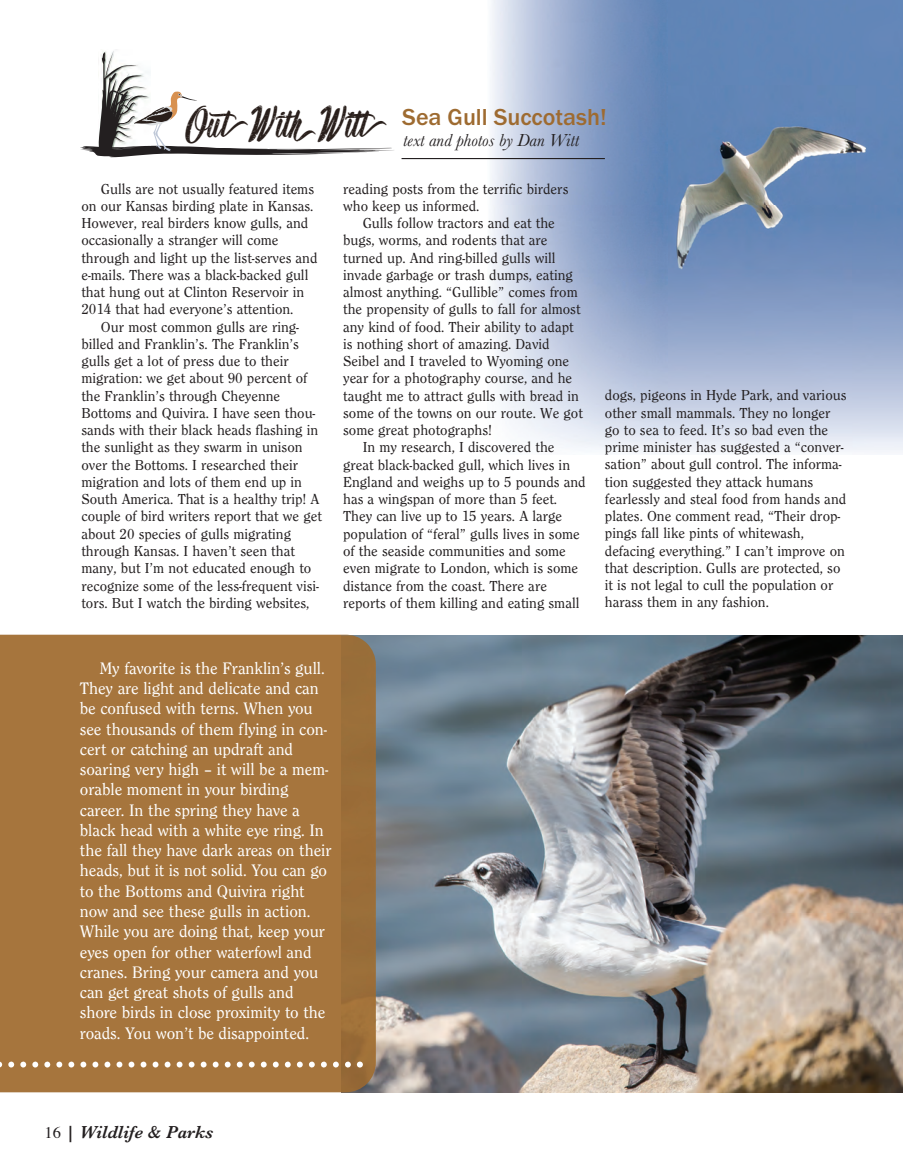
<style>
.page{position:relative;width:903px;height:1173px;background:#fff}
.page>*{position:absolute;margin:0;border:0;box-sizing:border-box;transform-origin:0 0}
.t1{font:36px "Wingman Brush Vintage";color:#291f1b;scale:.8 1}
.t2{font:500 24px "Franklin Gothic";color:#9e6b31}
.t3{font:italic 18px "Baskerville";color:#231f20}
.t4{font:italic 600 18px "Baskerville";color:#231f20}
.t5{font:17.25px/20.2px "Clearface Regular DTC";letter-spacing:-.005em;color:#fff}
.t6{font:15px/17.2px "Clearface Regular DTC";color:#231f20}
.s1{font-family:"Times";font-weight:400;font-style:normal;font-size:16.5px}
</style>
<div class="page">
<img style="left:667px;top:0;width:235px;height:206px">
<img style="left:486px;top:0;width:181px;height:452px">
<img style="left:486px;top:206px;width:1px;height:246px">
<img style="left:667px;top:206px;width:235px;height:247px">
<svg style="left:80px;top:51px;width:314px;height:106px"></svg>
<img style="left:376px;top:635px;width:526px;height:457px">
<hr style="left:401px;top:158px;width:203px;height:1px;background:#231f20">
<div style="left:0;top:634px;width:349px;height:458px;background:#a6753d"></div>
<img style="left:346px;top:635px;width:30px;height:457px">
<svg style="left:0;top:1061px;width:363px;height:6px"></svg>
<p class="t1" style="left:186px;top:105px;width:252px">OutWith Witt</p>
<p class="t6" style="left:101px;top:181px;width:215px">Gulls are not usually featured items</p>
<p class="t6" style="left:81px;top:198px;width:233px">on our Kansas birding plate in Kansas.</p>
<p class="t6" style="left:81px;top:215px;width:228px">However, real birders know gulls, and</p>
<p class="t6" style="left:81px;top:232px;width:198px">occasionally a stranger will come</p>
<p class="t6" style="left:81px;top:250px;width:237px">through and light up the list-serves and</p>
<p class="t6" style="left:81px;top:267px;width:228px">e-mails. There was a black-backed gull</p>
<p class="t6" style="left:81px;top:284px;width:224px">that hung out at Clinton Reservoir in</p>
<p class="t6" style="left:81px;top:301px;width:213px">2014 that had everyone’s attention.</p>
<p class="t6" style="left:101px;top:319px;width:200px">Our most common gulls are ring-</p>
<p class="t6" style="left:81px;top:336px;width:219px">billed and Franklin’s. The Franklin’s</p>
<p class="t6" style="left:81px;top:353px;width:209px">gulls get a lot of press due to their</p>
<p class="t6" style="left:81px;top:370px;width:227px">migration: we get about 90 percent of</p>
<p class="t6" style="left:81px;top:388px;width:200px">the Franklin’s through Cheyenne</p>
<p class="t6" style="left:81px;top:405px;width:235px">Bottoms and Quivira. I have seen thou-</p>
<p class="t6" style="left:81px;top:422px;width:238px">sands with their black heads flashing in</p>
<p class="t6" style="left:81px;top:439px;width:222px">the sunlight as they swarm in unison</p>
<p class="t6" style="left:81px;top:457px;width:218px">over the Bottoms. I researched their</p>
<p class="t6" style="left:81px;top:474px;width:222px">migration and lots of them end up in</p>
<p class="t6" style="left:81px;top:491px;width:239px">South America. That is a healthy trip! A</p>
<p class="t6" style="left:81px;top:508px;width:242px">couple of bird writers report that we get</p>
<p class="t6" style="left:81px;top:526px;width:211px">about 20 species of gulls migrating</p>
<p class="t6" style="left:81px;top:543px;width:215px">through Kansas. I haven’t seen that</p>
<p class="t6" style="left:81px;top:560px;width:231px">many, but I’m not educated enough to</p>
<p class="t6" style="left:81px;top:577px;width:239px">recognize some of the less-frequent visi-</p>
<p class="t6" style="left:81px;top:595px;width:229px">tors. But I watch the birding websites,</p>
<p class="t2" style="left:402px;top:108px;width:206px">Sea Gull Succotash!</p>
<p class="t3" style="left:403px;top:129px;width:177px">text and photos by Dan Witt</p>
<p class="t6" style="left:343px;top:181px;width:227px">reading posts from the terrific birders</p>
<p class="t6" style="left:343px;top:198px;width:138px">who keep us informed.</p>
<p class="t6" style="left:362px;top:215px;width:194px">Gulls follow tractors and eat the</p>
<p class="t6" style="left:343px;top:232px;width:206px">bugs, worms, and rodents that are</p>
<p class="t6" style="left:343px;top:250px;width:214px">turned up. And ring-billed gulls will</p>
<p class="t6" style="left:343px;top:267px;width:231px">invade garbage or trash dumps, eating</p>
<p class="t6" style="left:343px;top:284px;width:236px">almost anything. “Gullible” comes from</p>
<p class="t6" style="left:343px;top:301px;width:239px">the propensity of gulls to fall for almost</p>
<p class="t6" style="left:343px;top:319px;width:232px">any kind of food. Their ability to adapt</p>
<p class="t6" style="left:343px;top:336px;width:208px">is nothing short of amazing. David</p>
<p class="t6" style="left:343px;top:353px;width:227px">Seibel and I traveled to Wyoming one</p>
<p class="t6" style="left:343px;top:370px;width:230px">year for a photography course, and he</p>
<p class="t6" style="left:343px;top:388px;width:237px">taught me to attract gulls with bread in</p>
<p class="t6" style="left:343px;top:405px;width:241px">some of the towns on our route. We got</p>
<p class="t6" style="left:343px;top:422px;width:150px">some great photographs!</p>
<p class="t6" style="left:362px;top:439px;width:193px">In my research, I discovered the</p>
<p class="t6" style="left:343px;top:457px;width:228px">great black-backed gull, which lives in</p>
<p class="t6" style="left:343px;top:474px;width:244px">England and weighs up to 5 pounds and</p>
<p class="t6" style="left:343px;top:491px;width:215px">has a wingspan of more than 5 feet.</p>
<p class="t6" style="left:343px;top:508px;width:220px">They can live up to 15 years. A large</p>
<p class="t6" style="left:343px;top:526px;width:238px">population of “feral” gulls lives in some</p>
<p class="t6" style="left:343px;top:543px;width:224px">of the seaside communities and some</p>
<p class="t6" style="left:343px;top:560px;width:236px">even migrate to London, which is some</p>
<p class="t6" style="left:343px;top:577px;width:205px">distance from the coast. There are</p>
<p class="t6" style="left:343px;top:595px;width:238px">reports of them killing and eating small</p>
<p class="t6" style="left:604px;top:387px;width:243px">dogs, pigeons in Hyde Park, and various other small mammals. They no longer go to sea to feed. It’s so bad even the prime minister has suggested a “conver&shy;sation” about gull control. The informa&shy;tion suggested they attack humans fearlessly and steal food from hands and plates. One comment read, “Their drop&shy;pings fall like pints of whitewash, defacing everything.” I can’t improve on that description. Gulls are protected, so it is not legal to cull the population or harass them in any fashion.</p>
<p class="t5" style="left:80px;top:658px;width:253px;text-indent:19px">My favorite is the Franklin’s gull.<br>They are light and delicate and can be confused with terns. When you see thousands of them flying in con&shy;cert or catching an updraft and soaring very high – it will be a mem&shy;orable moment in your birding career. In the spring they have a black head with a white eye ring. In the fall they have dark areas on their heads, but it is not solid. You can go to the Bottoms and Quivira right now and see these gulls in action.<br>While you are doing that, keep your eyes open for other waterfowl and cranes. Bring your camera and you can get great shots of gulls and shore birds in close proximity to the roads. You won’t be disappointed.</p>
<p class="t4" style="left:45px;top:1121px;width:170px"><span class="s1">16</span> | Wildlife &amp; Parks</p>
</div>
